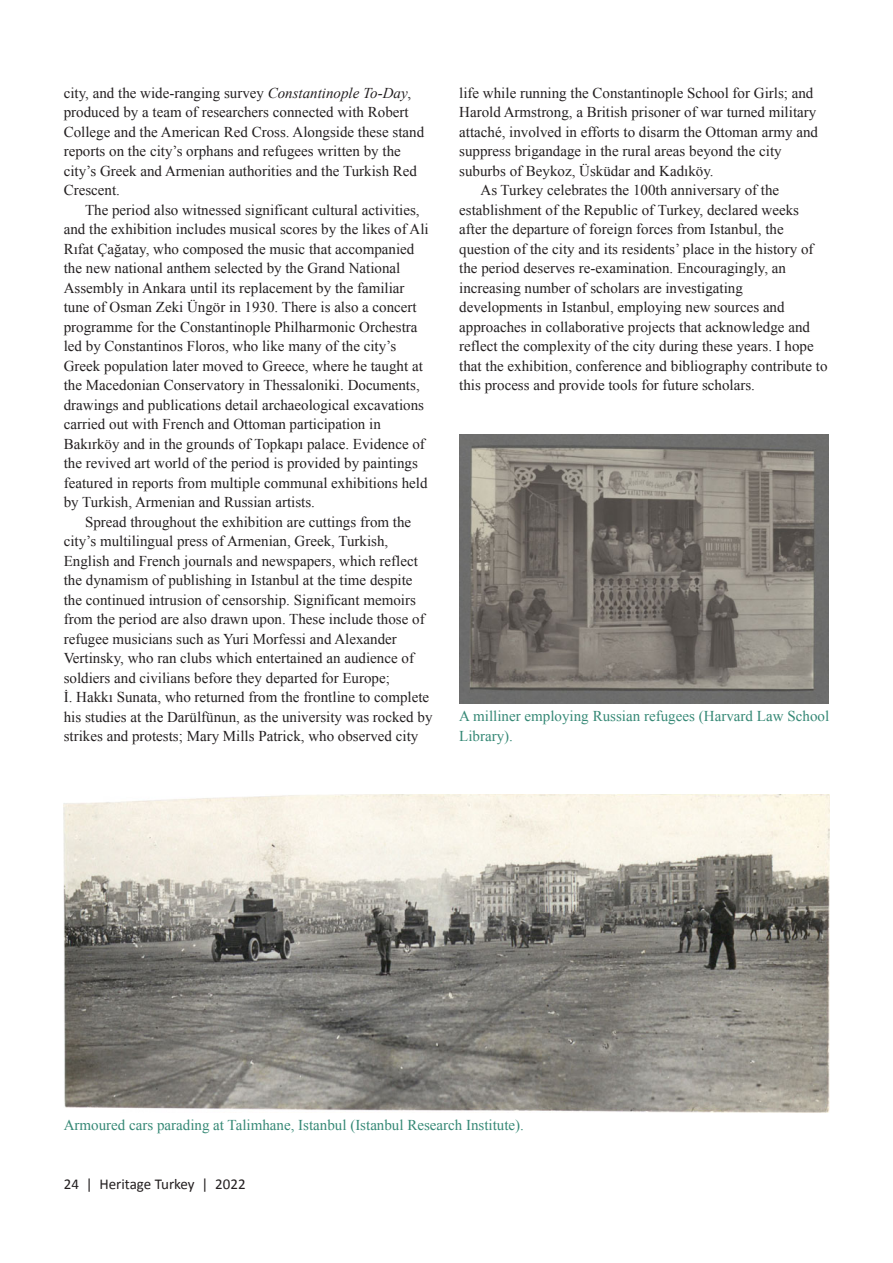
<style>
.page{position:relative;width:893px;height:1263px;background:#fff}
.page>*{position:absolute;margin:0;border:0;box-sizing:border-box;transform-origin:0 0}
.t1{font:15px/19.5px "Times New Roman";color:#231f20}
.t2{font:15px/19.5px "Times New Roman";color:#358875}
.t3{font:15px "Calibri";color:#231f20}
.s1{font-style:italic}
</style>
<div class="page">
<img style="left:64px;top:795px;width:765px;height:317px">
<img style="left:459px;top:434px;width:369px;height:269px">
<p class="t1" style="left:64px;top:83px;width:362px">city, and the wide-ranging survey <span class="s1">Constantinople To-Day</span>, produced by a team of researchers connected with Robert College and the American Red Cross. Alongside these stand reports on the city’s orphans and refugees written by the city’s Greek and Armenian authorities and the Turkish Red Crescent.</p>
<p class="t1" style="left:64px;top:200px;width:366px;text-indent:21px">The period also witnessed significant cultural activities, and the exhibition includes musical scores by the likes of Ali Rıfat Çağatay, who composed the music that accompanied the new national anthem selected by the Grand National Assembly in Ankara until its replacement by the familiar tune of Osman Zeki Üngör in 1930. There is also a concert programme for the Constantinople Philharmonic Orchestra led by Constantinos Floros, who like many of the city’s Greek population later moved to Greece, where he taught at the Macedonian Conservatory in Thessaloniki. Documents, drawings and publications detail archaeological excavations carried out with French and Ottoman participation in Bakırköy and in the grounds of Topkapı palace. Evidence of the revived art world of the period is provided by paintings featured in reports from multiple communal exhibitions held by Turkish, Armenian and Russian artists.</p>
<p class="t1" style="left:64px;top:512px;width:370px;text-indent:21px">Spread throughout the exhibition are cuttings from the city’s multilingual press of Armenian, Greek, Turkish, English and French journals and newspapers, which reflect the dynamism of publishing in Istanbul at the time despite the continued intrusion of censorship. Significant memoirs from the period are also drawn upon. These include those of refugee musicians such as Yuri Morfessi and Alexander Vertinsky, who ran clubs which entertained an audience of soldiers and civilians before they departed for Europe;<br>İ. Hakkı Sunata, who returned from the frontline to complete his studies at the Darülfünun, as the university was rocked by strikes and protests; Mary Mills Patrick, who observed city</p>
<p class="t1" style="left:459px;top:83px;width:356px">life while running the Constantinople School for Girls; and</p>
<p class="t1" style="left:459px;top:102px;width:359px">Harold Armstrong, a British prisoner of war turned military</p>
<p class="t1" style="left:459px;top:122px;width:360px">attaché, involved in efforts to disarm the Ottoman army and</p>
<p class="t1" style="left:459px;top:141px;width:324px">suppress brigandage in the rural areas beyond the city</p>
<p class="t1" style="left:459px;top:161px;width:256px">suburbs of Beykoz, Üsküdar and Kadıköy.</p>
<p class="t1" style="left:480px;top:180px;width:300px">As Turkey celebrates the 100th anniversary of the</p>
<p class="t1" style="left:459px;top:200px;width:341px">establishment of the Republic of Turkey, declared weeks</p>
<p class="t1" style="left:459px;top:219px;width:326px">after the departure of foreign forces from Istanbul, the</p>
<p class="t1" style="left:459px;top:239px;width:356px">question of the city and its residents’ place in the history of</p>
<p class="t1" style="left:459px;top:258px;width:328px">the period deserves re-examination. Encouragingly, an</p>
<p class="t1" style="left:459px;top:278px;width:285px">increasing number of scholars are investigating</p>
<p class="t1" style="left:459px;top:297px;width:327px">developments in Istanbul, employing new sources and</p>
<p class="t1" style="left:459px;top:317px;width:352px">approaches in collaborative projects that acknowledge and</p>
<p class="t1" style="left:459px;top:336px;width:356px">reflect the complexity of the city during these years. I hope</p>
<p class="t1" style="left:459px;top:356px;width:370px">that the exhibition, conference and bibliography contribute to</p>
<p class="t1" style="left:459px;top:375px;width:297px">this process and provide tools for future scholars.</p>
<p class="t2" style="left:459px;top:706px;width:371px">A milliner employing Russian refugees (Harvard Law School<br>Library).</p>
<p class="t2" style="left:64px;top:1115px;width:462px">Armoured cars parading at Talimhane, Istanbul (Istanbul Research Institute).</p>
<p class="t3" style="left:64px;top:1175px;width:183px">24 | Heritage Turkey | 2022</p>
</div>
